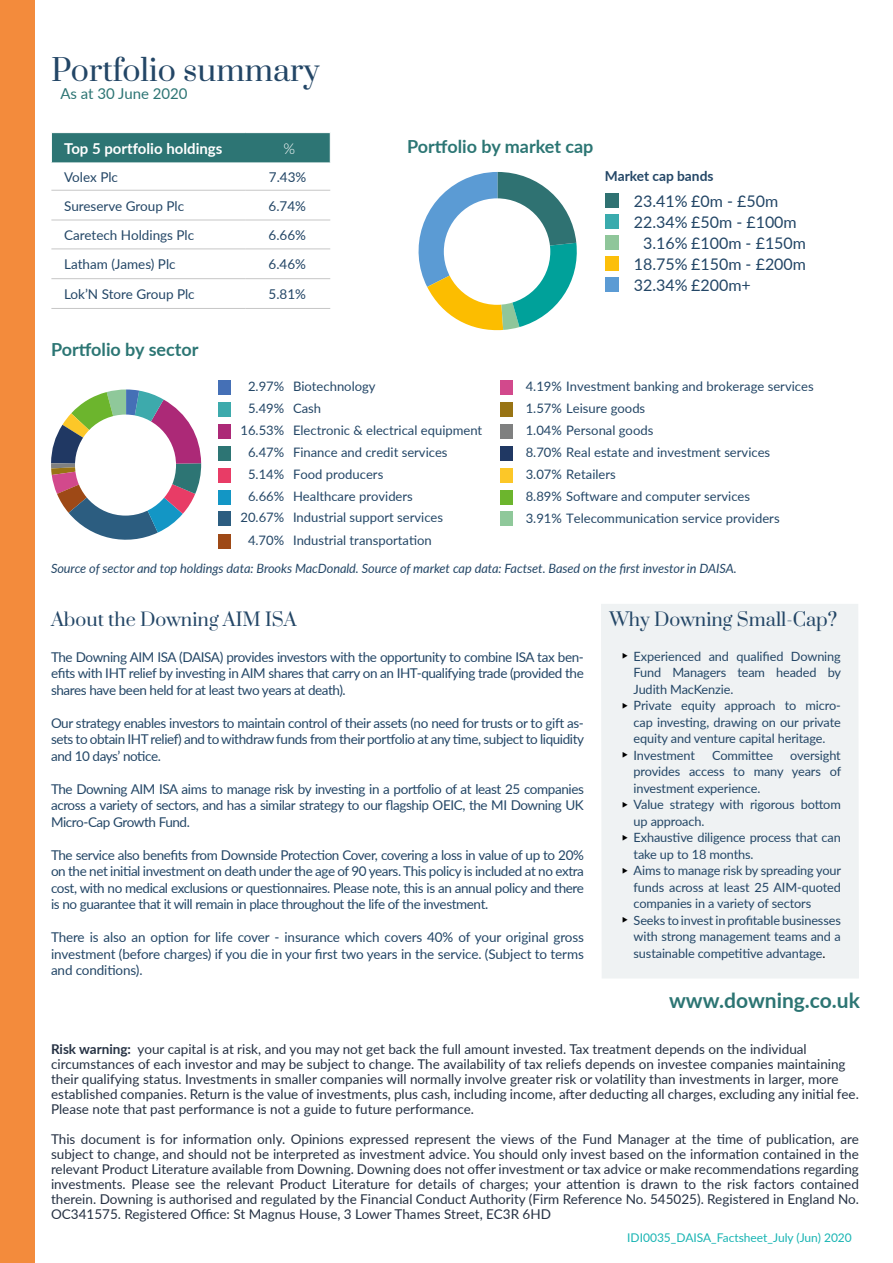
<style>
.page{position:relative;width:893px;height:1263px;background:#fff}
.page>*{position:absolute;margin:0;border:0;box-sizing:border-box;transform-origin:0 0}
.t1{font:30px "Prata";color:#234666}
.t2{font:700 21px "Lato";color:#2c7573}
.t3{font:18px "Prata";color:#234666}
.t4{font:700 18px "Lato";color:#2c7674}
.t5{font:16.05px "Lato";color:#234666}
.t6{font:700 15px "Lato";color:#fff}
.t7{font:15px "Lato";color:#2d7574}
.t8{font:300 15px "Lato";color:#fff}
.t9{font:700 13.8px "Lato";color:#234666}
.t10{font:13.5px/15px "Lato";color:#253143}
.t11{font:13.5px/16.5px "Lato";letter-spacing:-.03em;color:#234666;text-align:justify}
.t12{font:13.5px "Lato";color:#234666}
.t13{font:13.05px/21.9px "Lato";color:#234666}
.t14{font:12.75px/16.5px "Lato";letter-spacing:-.01em;color:#234666}
.t15{font:italic 12.75px "Lato";letter-spacing:-.005em;color:#234666}
.t16{font:12px "Lato";color:#18b4b3}
.s1{color:#000}
.s2{font-weight:700}
</style>
<div class="page">
<div style="left:601px;top:604px;width:258px;height:374px;background:#eff2f3"></div>
<div style="left:0;top:0;width:34px;height:1263px;background:#f38b3c"></div>
<div style="left:51px;top:133px;width:280px;height:29px;background:#2d7574"></div>
<hr style="left:51px;top:190px;width:194px;height:1px;background:#c6c6c6">
<hr style="left:245px;top:190px;width:85px;height:1px;background:#c6c6c6">
<hr style="left:51px;top:220px;width:194px;height:1px;background:#c6c6c6">
<hr style="left:245px;top:220px;width:85px;height:1px;background:#c6c6c6">
<hr style="left:51px;top:249px;width:194px;height:1px;background:#c6c6c6">
<hr style="left:245px;top:249px;width:85px;height:1px;background:#c6c6c6">
<hr style="left:51px;top:278px;width:194px;height:1px;background:#c6c6c6">
<hr style="left:245px;top:278px;width:85px;height:1px;background:#c6c6c6">
<hr style="left:51px;top:308px;width:194px;height:1px;background:#c6c6c6">
<hr style="left:245px;top:308px;width:85px;height:1px;background:#c6c6c6">
<div style="left:219px;top:380px;width:12px;height:15px;background:#4570b6"></div>
<div style="left:219px;top:446px;width:12px;height:14px;background:#2d7574"></div>
<div style="left:219px;top:468px;width:12px;height:15px;background:#e83c66"></div>
<div style="left:219px;top:511px;width:12px;height:15px;background:#2c5d80"></div>
<div style="left:219px;top:490px;width:12px;height:14px;background:#1396c5"></div>
<div style="left:219px;top:424px;width:12px;height:15px;background:#ac2977"></div>
<div style="left:219px;top:534px;width:12px;height:15px;background:#9e4916"></div>
<div style="left:501px;top:402px;width:12px;height:15px;background:#997414"></div>
<div style="left:219px;top:402px;width:12px;height:15px;background:#3daaac"></div>
<svg style="left:51px;top:389px;width:150px;height:151px"></svg>
<div style="left:75px;top:415px;width:101px;height:101px;background:#fff;border-radius:50%"></div>
<div style="left:501px;top:446px;width:12px;height:14px;background:#203863"></div>
<div style="left:501px;top:424px;width:12px;height:15px;background:#7f8080"></div>
<div style="left:501px;top:468px;width:12px;height:15px;background:#fcc728"></div>
<div style="left:501px;top:490px;width:12px;height:14px;background:#6cb52d"></div>
<div style="left:501px;top:511px;width:12px;height:15px;background:#8fc89a"></div>
<div style="left:501px;top:380px;width:12px;height:15px;background:#d2498c"></div>
<svg style="left:418px;top:172px;width:159px;height:159px"></svg>
<div style="left:444px;top:198px;width:106px;height:107px;background:#fff;border-radius:50%"></div>
<div style="left:606px;top:277px;width:13px;height:14px;background:#5b9bd4"></div>
<div style="left:606px;top:256px;width:13px;height:14px;background:#fcbf0a"></div>
<div style="left:606px;top:236px;width:13px;height:14px;background:#8fc69a"></div>
<div style="left:606px;top:214px;width:13px;height:15px;background:#3aabad"></div>
<div style="left:606px;top:193px;width:13px;height:14px;background:#2f7272"></div>
<svg style="left:623px;top:653px;width:5px;height:6px"></svg>
<svg style="left:623px;top:702px;width:5px;height:6px"></svg>
<svg style="left:623px;top:752px;width:5px;height:6px"></svg>
<svg style="left:623px;top:801px;width:5px;height:6px"></svg>
<svg style="left:623px;top:834px;width:5px;height:6px"></svg>
<svg style="left:623px;top:867px;width:5px;height:6px"></svg>
<svg style="left:623px;top:917px;width:5px;height:6px"></svg>
<h1 class="t1" style="left:51px;top:45px;width:270px">Portfolio summary</h1>
<p class="t7" style="left:60px;top:83px;width:129px">As at 30 June 2020</p>
<p class="t6" style="left:64px;top:137px;width:160px">Top 5 portfolio holdings</p>
<p class="t8" style="left:284px;top:138px;width:13px">%</p>
<h3 class="t4" style="left:407px;top:133px;width:188px">Portfolio by market cap</h3>
<p class="t12" style="left:64px;top:167px;width:55px">Volex Plc</p>
<p class="t11" style="left:269px;top:168px;width:39px">7.43%</p>
<p class="t12" style="left:64px;top:196px;width:122px">Sureserve Group Plc</p>
<p class="t11" style="left:268px;top:197px;width:39px">6.74%</p>
<p class="t12" style="left:64px;top:225px;width:132px">Caretech Holdings Plc</p>
<p class="t11" style="left:268px;top:226px;width:39px">6.66%</p>
<p class="t12" style="left:64px;top:255px;width:113px">Latham (James) Plc</p>
<p class="t11" style="left:268px;top:255px;width:39px">6.46%</p>
<p class="t12" style="left:64px;top:284px;width:132px">Lok’N Store Group Plc</p>
<p class="t11" style="left:268px;top:285px;width:39px">5.81%</p>
<p class="t9" style="left:605px;top:166px;width:110px">Market cap bands</p>
<p class="t5" style="left:634px;top:190px;width:146px">23.41% £0m - £50m</p>
<p class="t5" style="left:634px;top:211px;width:165px">22.34% £50m - £100m</p>
<p class="t5" style="left:643px;top:232px;width:165px">3.16% £100m - £150m</p>
<p class="t5" style="left:634px;top:253px;width:174px">18.75% £150m - £200m</p>
<p class="t5" style="left:634px;top:274px;width:119px">32.34% £200m+</p>
<h3 class="t4" style="left:51px;top:336px;width:149px">Portfolio by sector</h3>
<p class="t13" style="left:248px;top:375px;width:129px">2.97% Biotechnology</p>
<p class="t13" style="left:248px;top:397px;width:75px">5.49% Cash</p>
<p class="t13" style="left:240px;top:419px;width:243px">16.53% Electronic &amp; electrical equipment</p>
<p class="t13" style="left:248px;top:441px;width:201px">6.47% Finance and credit services</p>
<p class="t13" style="left:248px;top:463px;width:137px">5.14% Food producers</p>
<p class="t13" style="left:248px;top:485px;width:166px">6.66% Healthcare providers</p>
<p class="t13" style="left:240px;top:506px;width:204px;line-height:23px;text-align:center">20.67% Industrial support services<br>4.70% Industrial transportation</p>
<p class="t13" style="left:526px;top:375px;width:289px">4.19% Investment banking and brokerage services<br>1.57% Leisure goods<br>1.04% Personal goods</p>
<p class="t13" style="left:526px;top:463px;width:92px">3.07% Retailers</p>
<p class="t13" style="left:526px;top:441px;width:246px">8.70% Real estate and investment services</p>
<p class="t13" style="left:526px;top:485px;width:255px;line-height:21.5px">8.89% Software and computer services<br>3.91% Telecommunication service providers</p>
<p class="t15" style="left:51px;top:559px;width:687px">Source of sector and top holdings data: Brooks MacDonald. Source of market cap data: Factset. Based on the first investor in DAISA.</p>
<h3 class="t3" style="left:51px;top:604px;width:247px">About the Downing AIM ISA</h3>
<p class="t11" style="left:51px;top:648px;width:534px">The Downing AIM ISA (DAISA) provides investors with the opportunity to combine ISA tax ben&shy;efits with IHT relief by investing in AIM shares that carry on an IHT-qualifying trade (provided the shares have been held for at least two years at death).</p>
<p class="t11" style="left:51px;top:714px;width:535px">Our strategy enables investors to maintain control of their assets (no need for trusts or to gift as&shy;sets to obtain IHT relief) and to withdraw funds from their portfolio at any time, subject to liquidity and 10 days’ notice.</p>
<p class="t11" style="left:51px;top:780px;width:534px">The Downing AIM ISA aims to manage risk by investing in a portfolio of at least 25 companies across a variety of sectors, and has a similar strategy to our flagship OEIC, the MI Downing UK Micro-Cap Growth Fund.</p>
<p class="t11" style="left:51px;top:846px;width:534px">The service also benefits from Downside Protection Cover, covering a loss in value of up to 20% on the net initial investment on death under the age of 90 years. This policy is included at no extra cost, with no medical exclusions or questionnaires. Please note, this is an annual policy and there is no guarantee that it will remain in place throughout the life of the investment.</p>
<p class="t11" style="left:51px;top:929px;width:534px">There is also an option for life cover - insurance which covers 40% of your original gross investment (before charges) if you die in your first two years in the service. (Subject to terms and conditions).</p>
<h3 class="t3" style="left:609px;top:604px;width:229px">Why Downing Small-Cap?</h3>
<p class="t14" style="left:634px;top:647px;width:209px">Experienced and qualified Downing<br>Fund Managers team headed by<br>Judith MacKenzie.<br>Private equity approach to micro&shy;cap investing, drawing on our private equity and venture capital heritage.<br>Investment</p>
<p class="t14" style="left:634px;top:746px;width:209px;text-indent:157px">oversight provides access to many years of investment experience.<br>Value strategy with rigorous bottom up approach.<br>Exhaustive diligence process that can take up to 18 months.<br>Aims to manage risk by spreading your funds across at least 25 AIM-quoted companies in a variety of sectors<br>Seeks to invest in profitable businesses with strong management teams and a sustainable competitive advantage<span class="s1">.</span></p>
<p class="t14" style="left:712px;top:746px;width:62px">Committee</p>
<h2 class="t2" style="left:669px;top:985px;width:192px">www.downing.co.uk</h2>
<p class="t10" style="left:51px;top:1041px;width:809px"><span class="s2">Risk warning:</span> your capital is at risk, and you may not get back the full amount invested. Tax treatment depends on the individual circumstances of each investor and may be subject to change. The availability of tax reliefs depends on investee companies maintaining their qualifying status. Investments in smaller companies will normally involve greater risk or volatility than investments in larger, more established companies. Return is the value of investments, plus cash, including income, after deducting all charges, excluding any initial fee.<br>Please note that past performance is not a guide to future performance.</p>
<p class="t10" style="left:51px;top:1131px;width:809px;text-align:justify">This document is for information only. Opinions expressed represent the views of the Fund Manager at the time of publication, are subject to change, and should not be interpreted as investment advice. You should only invest based on the information contained in the relevant Product Literature available from Downing. Downing does not offer investment or tax advice or make recommendations regarding investments. Please see the relevant Product Literature for details of charges; your attention is drawn to the risk factors contained therein. Downing is authorised and regulated by the Financial Conduct Authority (Firm Reference No. 545025). Registered in England No.<br>OC341575. Registered Office: St Magnus House, 3 Lower Thames Street, EC3R 6HD</p>
<p class="t16" style="left:627px;top:1229px;width:226px">IDI0035_DAISA_Factsheet_July (Jun) 2020</p>
</div>
